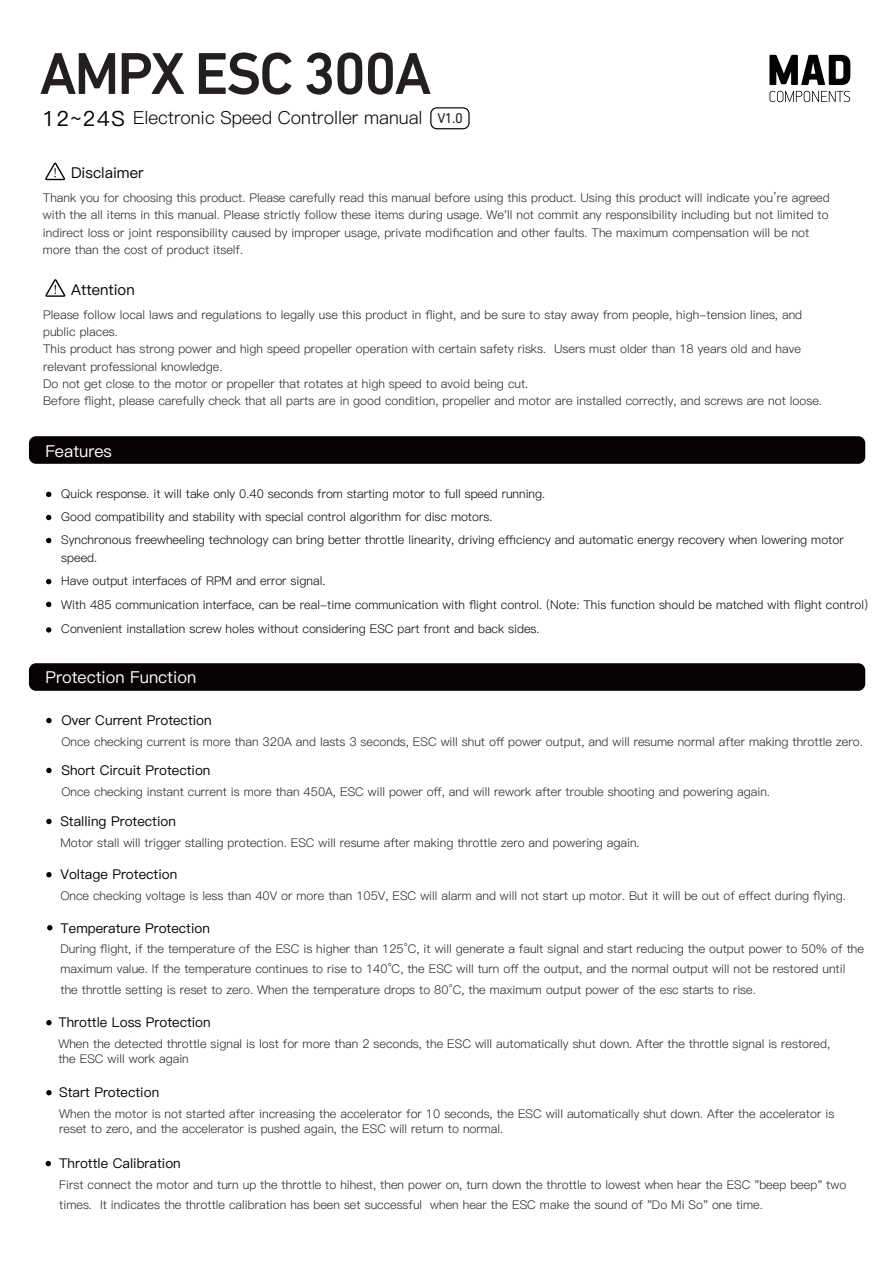
<style>
.page{position:relative;width:893px;height:1263px;background:#fff}
.page>*{position:absolute;margin:0;border:0;box-sizing:border-box;transform-origin:0 0}
.t1{font:500 60px "DIN Next LT Pro";letter-spacing:-.04em;color:#231f20}
.t2{font:18px "Ping Fang SC Regular";letter-spacing:-.005em;color:#030303}
.t3{font:16.5px "Ping Fang SC Medium";color:#fff}
.t4{font:15px "Ping Fang SC Medium";color:#030303}
.t5{font:13.5px "Ping Fang SC Medium";color:#040503}
.t6{font:12px/17.4px "Ping Fang SC Regular";color:#242424}
.t7{font:12px/23.4px "Ping Fang SC Regular";color:#040503}
.s1{font-family:"Ping Fang SC Medium";font-size:21px}
.s2{font-family:"DIN Next LT Pro";font-size:14.4px;color:#231f20}
</style>
<div class="page">
<div style="left:430px;top:107px;width:40px;height:22px;border:1px solid #030303;border-radius:6px"></div>
<svg style="left:769px;top:91px;width:81px;height:11px"></svg>
<svg style="left:769px;top:55px;width:81px;height:30px"></svg>
<div style="left:29px;top:436px;width:836px;height:28px;background:#070304;border-radius:7px"></div>
<div style="left:29px;top:663px;width:836px;height:28px;background:#070304;border-radius:7px"></div>
<svg style="left:45px;top:163px;width:20px;height:17px"></svg>
<svg style="left:45px;top:279px;width:20px;height:18px"></svg>
<svg style="left:46px;top:492px;width:5px;height:5px"></svg>
<svg style="left:46px;top:515px;width:5px;height:5px"></svg>
<svg style="left:46px;top:538px;width:5px;height:5px"></svg>
<svg style="left:46px;top:579px;width:5px;height:5px"></svg>
<svg style="left:46px;top:602px;width:5px;height:5px"></svg>
<svg style="left:46px;top:627px;width:5px;height:6px"></svg>
<svg style="left:46px;top:718px;width:6px;height:5px"></svg>
<svg style="left:46px;top:768px;width:6px;height:5px"></svg>
<svg style="left:46px;top:819px;width:6px;height:5px"></svg>
<svg style="left:46px;top:872px;width:6px;height:5px"></svg>
<svg style="left:46px;top:1020px;width:6px;height:5px"></svg>
<svg style="left:46px;top:1090px;width:6px;height:5px"></svg>
<svg style="left:46px;top:1161px;width:5px;height:5px"></svg>
<svg style="left:47px;top:925px;width:6px;height:5px"></svg>
<h1 class="t1" style="left:40px;top:39px;width:393px">AMPX ESC 300A</h1>
<h2 class="t2" style="left:42px;top:107px;width:422px"><span class="s1">12~24S</span> Electronic Speed Controller manual <span class="s2">V1.0</span></h2>
<p class="t4" style="left:71px;top:164px;width:74px">Disclaimer</p>
<p class="t6" style="left:43px;top:189px;width:788px">Thank you for choosing this product. Please carefully read this manual before using this product. Using this product will indicate you’re agreed with the all items in this manual. Please strictly follow these items during usage. We'll not commit any responsibility including but not limited to indirect loss or joint responsibility caused by improper usage, private modification and other faults. The maximum compensation will be not more than the cost of product itself.</p>
<p class="t4" style="left:71px;top:280px;width:65px">Attention</p>
<p class="t6" style="left:43px;top:306px;width:780px">Please follow local laws and regulations to legally use this product in flight, and be sure to stay away from people, high-tension lines, and public places.<br>This product has strong power and high speed propeller operation with certain safety risks. Users must older than 18 years old and have relevant professional knowledge.<br>Do not get close to the motor or propeller that rotates at high speed to avoid being cut.<br>Before flight, please carefully check that all parts are in good condition, propeller and motor are installed correctly, and screws are not loose.</p>
<h3 class="t3" style="left:45px;top:441px;width:68px">Features</h3>
<p class="t7" style="left:61px;top:482px;width:784px">Quick response. it will take only 0.40 seconds from starting motor to full speed running.<br>Good compatibility and stability with special control algorithm for disc motors.<br>Synchronous freewheeling technology can bring better throttle linearity, driving efficiency and automatic energy recovery when lowering motor</p>
<p class="t7" style="left:61px;top:546px;width:808px">speed.<br>Have output interfaces of RPM and error signal.<br>With 485 communication interface, can be real-time communication with flight control. (Note: This function should be matched with flight control)</p>
<p class="t7" style="left:61px;top:617px;width:480px">Convenient installation screw holes without considering ESC part front and back sides.</p>
<h3 class="t3" style="left:45px;top:667px;width:152px">Protection Function</h3>
<p class="t5" style="left:62px;top:712px;width:152px">Over Current Protection</p>
<p class="t6" style="left:62px;top:733px;width:803px">Once checking current is more than 320A and lasts 3 seconds, ESC will shut off power output, and will resume normal after making throttle zero.</p>
<p class="t5" style="left:62px;top:762px;width:150px">Short Circuit Protection</p>
<p class="t6" style="left:62px;top:783px;width:710px">Once checking instant current is more than 450A, ESC will power off, and will rework after trouble shooting and powering again.</p>
<p class="t5" style="left:60px;top:813px;width:117px">Stalling Protection</p>
<p class="t6" style="left:60px;top:834px;width:581px">Motor stall will trigger stalling protection. ESC will resume after making throttle zero and powering again.</p>
<p class="t5" style="left:60px;top:866px;width:118px">Voltage Protection</p>
<p class="t6" style="left:60px;top:887px;width:787px">Once checking voltage is less than 40V or more than 105V, ESC will alarm and will not start up motor. But it will be out of effect during flying.</p>
<p class="t5" style="left:61px;top:920px;width:151px">Temperature Protection</p>
<p class="t6" style="left:61px;top:938px;width:805px;line-height:20.4px">During flight, if the temperature of the ESC is higher than 125°C, it will generate a fault signal and start reducing the output power to 50% of the maximum value. If the temperature continues to rise to 140°C, the ESC will turn off the output, and the normal output will not be restored until the throttle setting is reset to zero. When the temperature drops to 80°C, the maximum output power of the esc starts to rise.</p>
<p class="t5" style="left:58px;top:1014px;width:154px">Throttle Loss Protection</p>
<p class="t6" style="left:58px;top:1036px;width:773px;line-height:15px">When the detected throttle signal is lost for more than 2 seconds, the ESC will automatically shut down. After the throttle signal is restored, the ESC will work again</p>
<p class="t5" style="left:59px;top:1084px;width:101px">Start Protection</p>
<p class="t6" style="left:59px;top:1106px;width:776px;line-height:15px">When the motor is not started after increasing the accelerator for 10 seconds, the ESC will automatically shut down. After the accelerator is reset to zero, and the accelerator is pushed again, the ESC will return to normal.</p>
<p class="t5" style="left:59px;top:1155px;width:123px">Throttle Calibration</p>
<p class="t6" style="left:59px;top:1174px;width:789px;line-height:20.4px">First connect the motor and turn up the throttle to hihest, then power on, turn down the throttle to lowest when hear the ESC "beep beep" two times. It indicates the throttle calibration has been set successful when hear the ESC make the sound of "Do Mi So" one time.</p>
</div>
